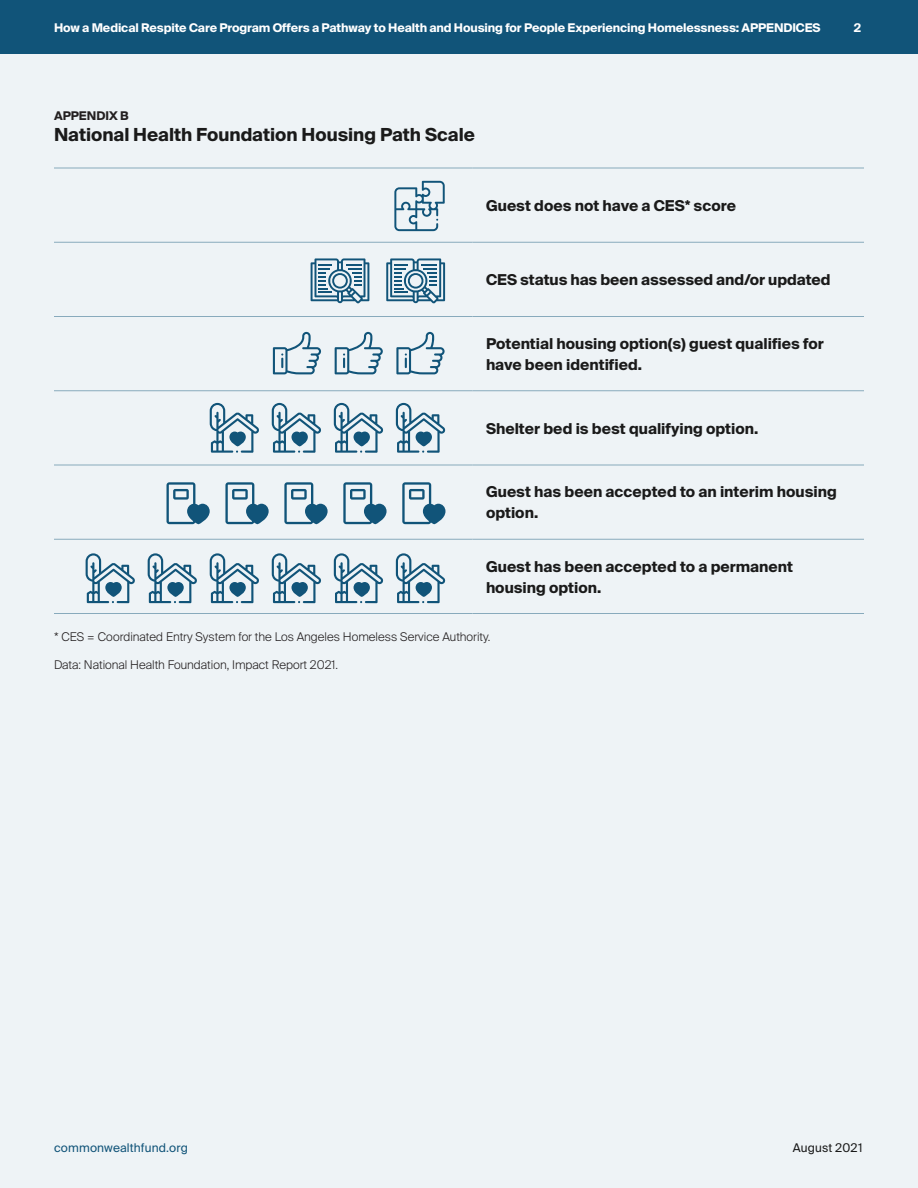
<style>
.page{position:relative;width:918px;height:1188px;background:#eef3f6}
.page>*{position:absolute;margin:0;border:0;box-sizing:border-box;transform-origin:0 0}
.APPENDIX_header{font:700 18px "Suisse Intl";color:#1a1a1a}
.Normal__Web{font:700 15px/21px "Suisse Intl";color:#1a1a1a}
.t1{font:300 12px "Suisse Intl";color:#231f20}
.t2{font:700 12px "Suisse Intl";letter-spacing:-.01em;color:#fff}
.t3{font:12px "Suisse Intl";letter-spacing:.01em;color:#115479}
.t4{font:12px "Suisse Intl";letter-spacing:.01em;color:#1a1a1a}
.t5{font:700 12px "Suisse Intl";color:#231f20}
</style>
<div class="page">
<div style="left:0;top:0;width:918px;height:54px;background:#115479"></div>
<hr style="left:54px;top:168px;width:418px;height:1px;background:#88aabc">
<hr style="left:472px;top:168px;width:392px;height:1px;background:#88aabc">
<hr style="left:54px;top:242px;width:418px;height:1px;background:#88aabc">
<hr style="left:472px;top:242px;width:392px;height:1px;background:#88aabc">
<hr style="left:54px;top:316px;width:418px;height:1px;background:#88aabc">
<hr style="left:472px;top:316px;width:392px;height:1px;background:#88aabc">
<hr style="left:54px;top:390px;width:418px;height:1px;background:#88aabc">
<hr style="left:472px;top:390px;width:392px;height:1px;background:#88aabc">
<hr style="left:54px;top:465px;width:418px;height:1px;background:#88aabc">
<hr style="left:472px;top:465px;width:392px;height:1px;background:#88aabc">
<hr style="left:54px;top:539px;width:418px;height:1px;background:#88aabc">
<hr style="left:472px;top:539px;width:392px;height:1px;background:#88aabc">
<hr style="left:54px;top:613px;width:418px;height:1px;background:#88aabc">
<hr style="left:472px;top:613px;width:392px;height:1px;background:#88aabc">
<svg style="left:394px;top:181px;width:51px;height:50px"></svg>
<svg style="left:396px;top:332px;width:49px;height:42px"></svg>
<svg style="left:335px;top:332px;width:48px;height:42px"></svg>
<svg style="left:273px;top:332px;width:48px;height:42px"></svg>
<svg style="left:396px;top:553px;width:50px;height:50px"></svg>
<svg style="left:396px;top:403px;width:50px;height:50px"></svg>
<svg style="left:334px;top:553px;width:50px;height:50px"></svg>
<svg style="left:334px;top:403px;width:50px;height:50px"></svg>
<svg style="left:272px;top:553px;width:49px;height:50px"></svg>
<svg style="left:272px;top:403px;width:49px;height:50px"></svg>
<svg style="left:210px;top:553px;width:49px;height:50px"></svg>
<svg style="left:210px;top:403px;width:49px;height:50px"></svg>
<svg style="left:148px;top:553px;width:49px;height:50px"></svg>
<svg style="left:86px;top:553px;width:49px;height:50px"></svg>
<svg style="left:402px;top:482px;width:43px;height:42px"></svg>
<svg style="left:343px;top:482px;width:44px;height:42px"></svg>
<svg style="left:284px;top:482px;width:44px;height:42px"></svg>
<svg style="left:225px;top:482px;width:44px;height:42px"></svg>
<svg style="left:167px;top:482px;width:43px;height:42px"></svg>
<svg style="left:386px;top:258px;width:59px;height:46px"></svg>
<svg style="left:311px;top:258px;width:58px;height:46px"></svg>
<p class="t2" style="left:54px;top:21px;width:768px">How a Medical Respite Care Program Offers a Pathway to Health and Housing for People Experiencing Homelessness: APPENDICES</p>
<p class="t2" style="left:854px;top:21px;width:9px">2</p>
<p class="t5" style="left:54px;top:109px;width:76px">APPENDIX B</p>
<p class="APPENDIX_header" style="left:54px;top:125px;width:422px">National Health Foundation Housing Path Scale</p>
<p class="Normal__Web" style="left:486px;top:195px;width:252px">Guest does not have a CES* score</p>
<p class="Normal__Web" style="left:486px;top:270px;width:346px">CES status has been assessed and/or updated</p>
<p class="Normal__Web" style="left:486px;top:333px;width:339px">Potential housing option(s) guest qualifies for have been identified.</p>
<p class="Normal__Web" style="left:486px;top:418px;width:274px">Shelter bed is best qualifying option.</p>
<p class="Normal__Web" style="left:486px;top:482px;width:352px">Guest has been accepted to an interim housing option.</p>
<p class="Normal__Web" style="left:486px;top:556px;width:309px">Guest has been accepted to a permanent housing option.</p>
<p class="t1" style="left:54px;top:630px;width:438px">* CES = Coordinated Entry System for the Los Angeles Homeless Service Authority.</p>
<p class="t1" style="left:54px;top:658px;width:286px">Data: National Health Foundation, Impact Report 2021.</p>
<p class="t3" style="left:54px;top:1141px;width:136px">commonwealthfund.org</p>
<p class="t4" style="left:793px;top:1141px;width:71px">August 2021</p>
</div>
